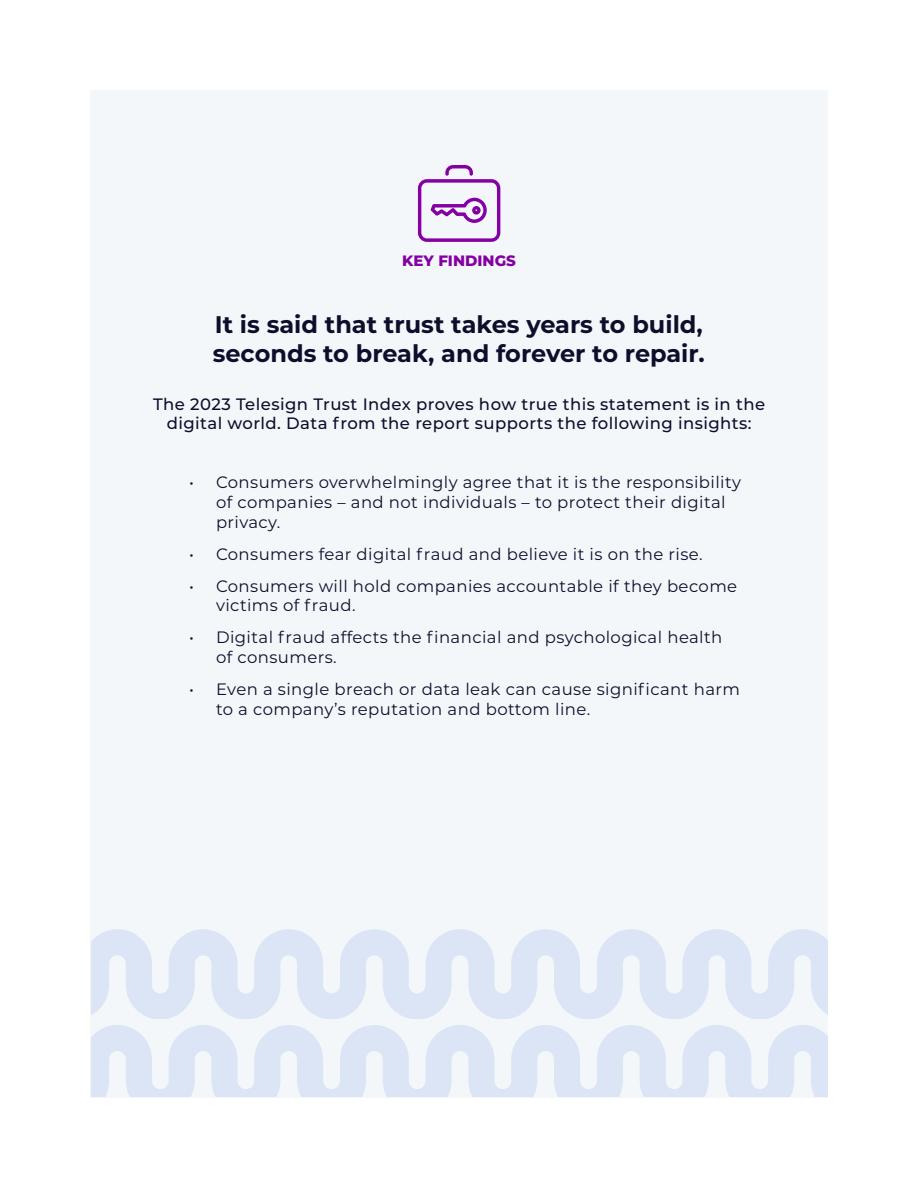
<style>
.page{position:relative;width:918px;height:1188px;background:#fff}
.page>*{position:absolute;margin:0;border:0;box-sizing:border-box;transform-origin:0 0}
.t1{font:700 24px "Montserrat";color:#0e0e2c}
.t2{font:16.5px/19.8px "Montserrat";letter-spacing:.025em;color:#0e0e2c}
.t3{font:500 16.5px/19.8px "Montserrat";letter-spacing:.025em;color:#0e0e2c;text-align:center}
.t4{font:800 15px "Montserrat";color:#8500a3}
</style>
<div class="page">
<div style="left:90px;top:90px;width:738px;height:1008px;background:#f4f7fa"></div>
<svg style="left:418px;top:165px;width:82px;height:77px"></svg>
<svg style="left:92px;top:929px;width:736px;height:89px;fill:#dce5f5"></svg>
<svg style="left:92px;top:1025px;width:736px;height:71px;fill:#dce5f5"></svg>
<p class="t4" style="left:402px;top:249px;width:115px">KEY FINDINGS</p>
<p class="t1" style="left:215px;top:307px;width:489px">It is said that trust takes years to build,</p>
<p class="t1" style="left:213px;top:336px;width:494px">seconds to break, and forever to repair.</p>
<p class="t3" style="left:153px;top:393px;width:613px">The 2023 Telesign Trust Index proves how true this statement is in the digital world. Data from the report supports the following insights:</p>
<p class="t2" style="left:216px;top:472px;width:526px;text-indent:-27px">• Consumers overwhelmingly agree that it is the responsibility of companies – and not individuals – to protect their digital privacy.</p>
<p class="t2" style="left:189px;top:544px;width:515px">• Consumers fear digital fraud and believe it is on the rise.</p>
<p class="t2" style="left:216px;top:575px;width:523px;text-indent:-27px">• Consumers will hold companies accountable if they become victims of fraud.</p>
<p class="t2" style="left:216px;top:627px;width:508px;text-indent:-27px">• Digital fraud affects the financial and psychological health of consumers.</p>
<p class="t2" style="left:216px;top:679px;width:525px;text-indent:-27px">• Even a single breach or data leak can cause significant harm to a company’s reputation and bottom line.</p>
</div>
